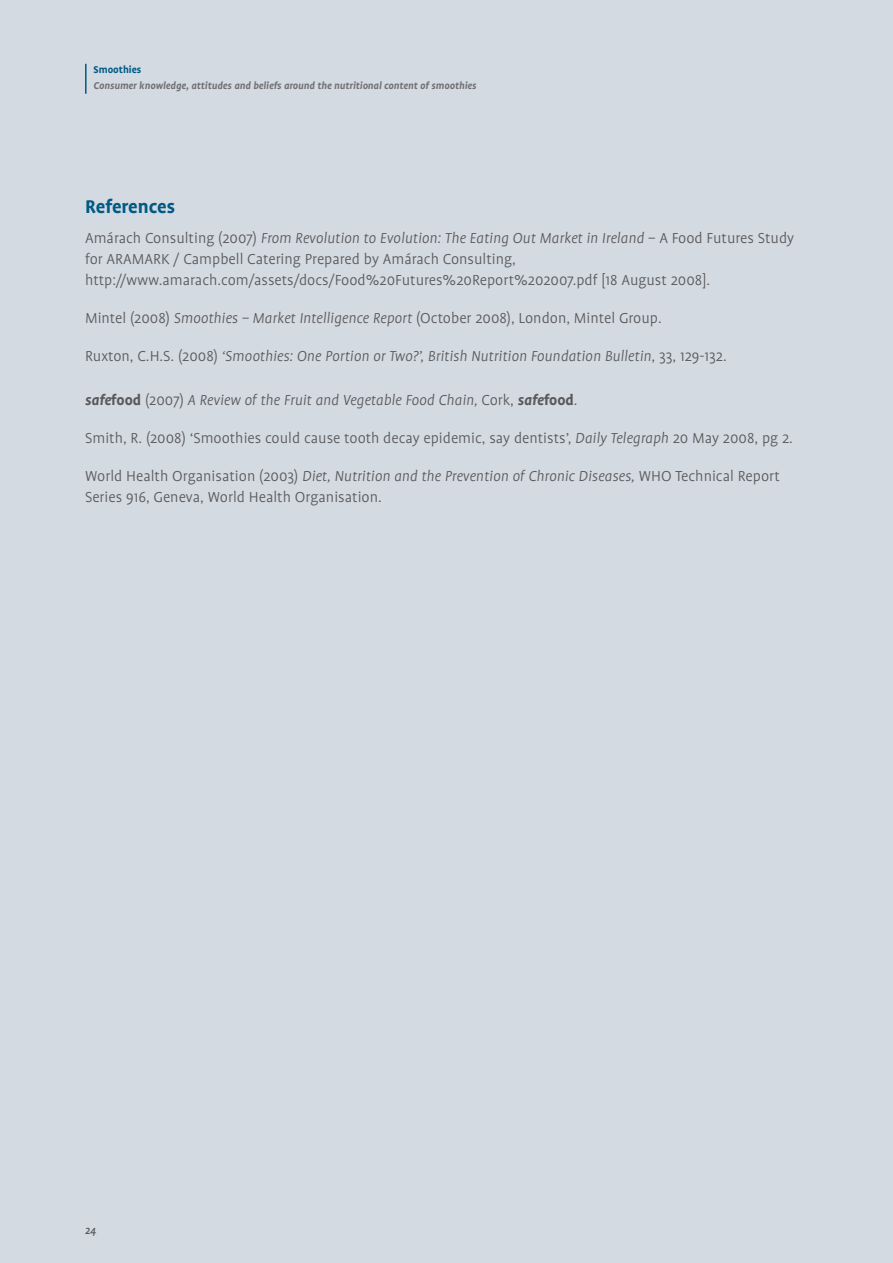
<style>
.page{position:relative;width:893px;height:1263px;background:#fff}
.page>*{position:absolute;margin:0;border:0;box-sizing:border-box;transform-origin:0 0}
.t1{font:700 21px "Profile";color:#005a84}
.t2{font:300 16.5px/21px "Profile";color:#58595b}
.t3{font:italic 300 16.5px "Profile";color:#58595b}
.t4{font:italic 500 12px "Profile";color:#58595b}
.t5{font:italic 700 11.25px "Profile";color:#717074}
.t6{font:700 11.25px "Profile";color:#005a84}
.s1{font-style:italic}
.s2{font-style:normal}
.s3{font-weight:700}
.s4{font-weight:700;font-style:normal}
</style>
<div class="page">
<hr style="left:85px;top:64px;width:2px;height:30px;background:#005a84">
<p class="t6" style="left:94px;top:63px;width:49px">Smoothies</p>
<p class="t5" style="left:94px;top:80px;width:384px">Consumer knowledge, attitudes and beliefs around the nutritional content of smoothies</p>
<p class="t1" style="left:85px;top:196px;width:92px">References</p>
<p class="t2" style="left:85px;top:228px;width:711px">Amárach Consulting (2007) <span class="s1">From Revolution to Evolution: The Eating Out Market in Ireland</span> – A Food Futures Study for ARAMARK / Campbell Catering Prepared by Amárach Consulting, http://www.amarach.com/assets/docs/Food%20Futures%20Report%202007.pdf [18 August 2008].</p>
<p class="t2" style="left:85px;top:308px;width:578px">Mintel (2008) <span class="s1">Smoothies – Market Intelligence Report</span> (October 2008), London, Mintel Group.</p>
<p class="t3" style="left:85px;top:348px;width:643px"><span class="s2">Ruxton, C.H.S. (2008)</span> ‘Smoothies: One Portion or Two?’, British Nutrition Foundation Bulletin<span class="s2">, 33, 129-132.</span></p>
<p class="t3" style="left:85px;top:392px;width:494px"><span class="s3">safe</span><span class="s4">food</span> <span class="s2">(2007)</span> A Review of the Fruit and Vegetable Food Chain, <span class="s2">Cork,</span> <span class="s3">safe</span><span class="s4">food</span><span class="s2">.</span></p>
<p class="t2" style="left:85px;top:428px;width:709px">Smith, R. (2008) ‘Smoothies could cause tooth decay epidemic, say dentists’, <span class="s1">Daily Telegraph</span> 20 May 2008, pg 2.</p>
<p class="t2" style="left:85px;top:466px;width:696px">World Health Organisation (2003) <span class="s1">Diet, Nutrition and the Prevention of Chronic Diseases,</span> WHO Technical Report<br>Series 916, Geneva, World Health Organisation.</p>
<p class="t4" style="left:85px;top:1224px;width:13px">24</p>
</div>
